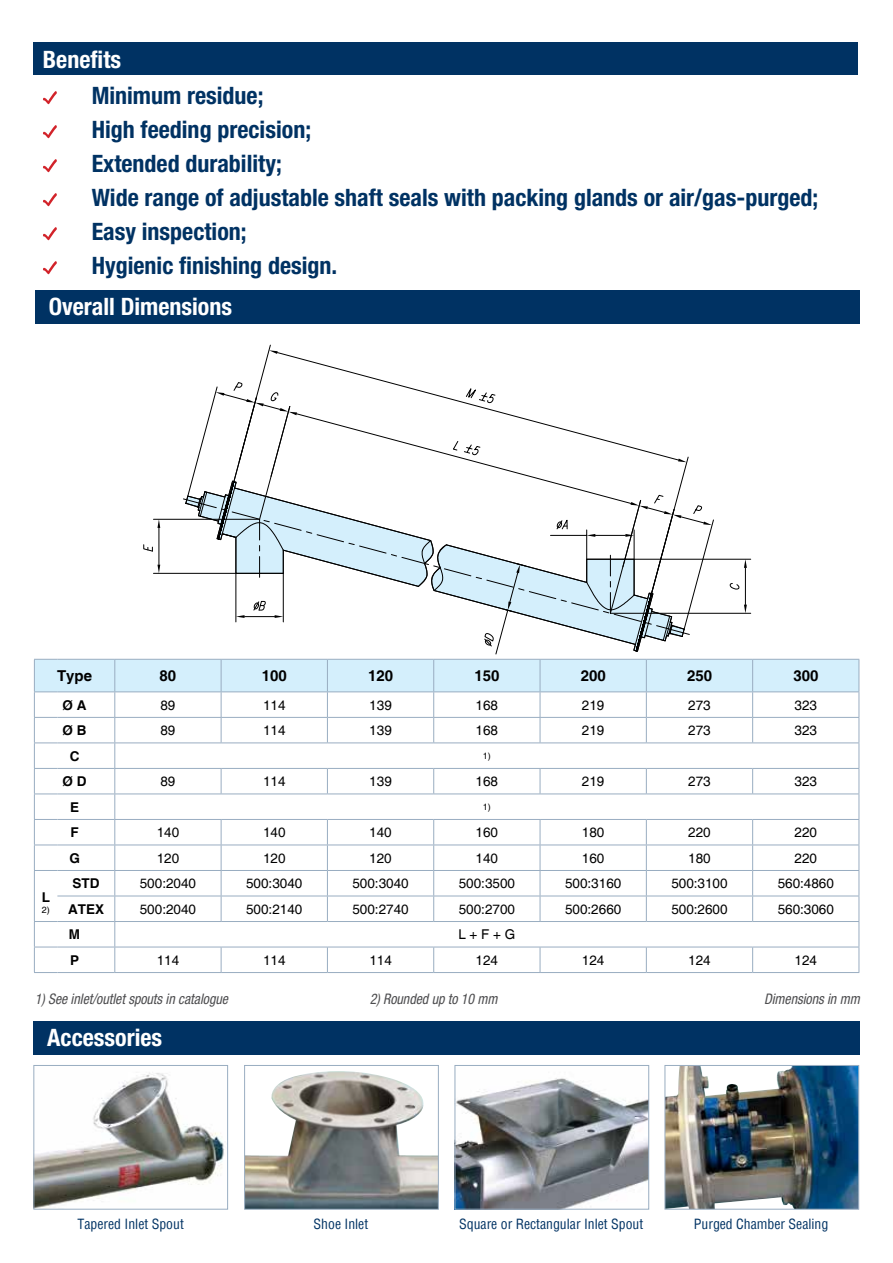
<style>
.page{position:relative;width:893px;height:1263px;background:#fff}
.page>*{position:absolute;margin:0;border:0;box-sizing:border-box;transform-origin:0 0}
.t1{font:700 condensed 24px "Helvetica Neue LT Std";color:#003263}
.t2{font:700 condensed 24px "Helvetica Neue LT Std";color:#fff}
.t3{font:700 15px "Helvetica";color:#000}
.t4{font:italic condensed 14.55px "Helvetica Neue LT Std";color:#4d4d4f;scale:.95 1}
.t5{font:condensed 13.8px "Helvetica";color:#003263}
.t6{font:13.5px "Helvetica";color:#000}
.t7{font:700 13.5px "Helvetica";color:#000}
.t8{font:9px "Helvetica";color:#000}
</style>
<div class="page">
<div style="left:33px;top:1021px;width:827px;height:34px;background:#003263"></div>
<div style="left:33px;top:42px;width:825px;height:33px;background:#003263"></div>
<svg style="left:43px;top:91px;width:14px;height:13px"></svg>
<svg style="left:43px;top:125px;width:14px;height:13px"></svg>
<svg style="left:43px;top:159px;width:14px;height:13px"></svg>
<svg style="left:43px;top:193px;width:14px;height:13px"></svg>
<svg style="left:43px;top:227px;width:14px;height:13px"></svg>
<svg style="left:43px;top:261px;width:14px;height:13px"></svg>
<div style="left:35px;top:290px;width:825px;height:34px;background:#003263"></div>
<img style="left:36px;top:1072px;width:188px;height:135px">
<div style="left:34px;top:1065px;width:194px;height:144px;border:1px solid #99adc1"></div>
<img style="left:246px;top:1071px;width:191px;height:136px">
<div style="left:244px;top:1065px;width:195px;height:144px;border:1px solid #99adc1"></div>
<img style="left:457px;top:1078px;width:190px;height:129px">
<div style="left:455px;top:1065px;width:194px;height:144px;border:1px solid #99adc1"></div>
<img style="left:667px;top:1067px;width:190px;height:140px">
<div style="left:665px;top:1065px;width:194px;height:144px;border:1px solid #99adc1"></div>
<svg style="left:269px;top:350px;width:9px;height:4px"></svg>
<svg style="left:34px;top:381px;width:826px;height:592px"></svg>
<h1 class="t2" style="left:43px;top:45px;width:80px">Benefits</h1>
<h1 class="t1" style="left:57px;top:81px;width:208px">Minimum residue;</h1>
<h1 class="t1" style="left:57px;top:115px;width:256px">High feeding precision;</h1>
<h1 class="t1" style="left:92px;top:149px;width:192px">Extended durability;</h1>
<h1 class="t1" style="left:92px;top:183px;width:728px">Wide range of adjustable shaft seals with packing glands or air/gas-purged;</h1>
<h1 class="t1" style="left:92px;top:217px;width:156px">Easy inspection;</h1>
<h1 class="t1" style="left:57px;top:251px;width:282px">Hygienic finishing design.</h1>
<h1 class="t2" style="left:49px;top:292px;width:185px">Overall Dimensions</h1>
<p class="t3" style="left:57px;top:667px;width:37px">Type</p>
<p class="t3" style="left:160px;top:667px;width:18px">80</p>
<p class="t3" style="left:262px;top:667px;width:27px">100</p>
<p class="t3" style="left:368px;top:667px;width:27px">120</p>
<p class="t3" style="left:474px;top:667px;width:27px">150</p>
<p class="t3" style="left:581px;top:667px;width:27px">200</p>
<p class="t3" style="left:687px;top:667px;width:27px">250</p>
<p class="t3" style="left:793px;top:667px;width:27px">300</p>
<p class="t7" style="left:63px;top:696px;width:26px">Ø A</p>
<p class="t6" style="left:160px;top:697px;width:17px">89</p>
<p class="t6" style="left:263px;top:697px;width:24px">114</p>
<p class="t6" style="left:369px;top:697px;width:24px">139</p>
<p class="t6" style="left:476px;top:697px;width:24px">168</p>
<p class="t6" style="left:582px;top:697px;width:24px">219</p>
<p class="t6" style="left:688px;top:697px;width:24px">273</p>
<p class="t6" style="left:794px;top:697px;width:24px">323</p>
<p class="t7" style="left:63px;top:722px;width:26px">Ø B</p>
<p class="t6" style="left:160px;top:722px;width:17px">89</p>
<p class="t6" style="left:263px;top:722px;width:24px">114</p>
<p class="t6" style="left:369px;top:722px;width:24px">139</p>
<p class="t6" style="left:476px;top:722px;width:24px">168</p>
<p class="t6" style="left:582px;top:722px;width:24px">219</p>
<p class="t6" style="left:688px;top:722px;width:24px">273</p>
<p class="t6" style="left:794px;top:722px;width:24px">323</p>
<p class="t7" style="left:70px;top:748px;width:11px">C</p>
<p class="t8" style="left:483px;top:750px;width:10px">1)</p>
<p class="t7" style="left:63px;top:773px;width:26px">Ø D</p>
<p class="t6" style="left:160px;top:773px;width:17px">89</p>
<p class="t6" style="left:263px;top:773px;width:24px">114</p>
<p class="t6" style="left:369px;top:773px;width:24px">139</p>
<p class="t6" style="left:476px;top:773px;width:24px">168</p>
<p class="t6" style="left:582px;top:773px;width:24px">219</p>
<p class="t6" style="left:688px;top:773px;width:24px">273</p>
<p class="t6" style="left:794px;top:773px;width:24px">323</p>
<p class="t7" style="left:70px;top:799px;width:11px">E</p>
<p class="t8" style="left:483px;top:802px;width:10px">1)</p>
<p class="t7" style="left:70px;top:824px;width:10px">F</p>
<p class="t6" style="left:157px;top:824px;width:24px">140</p>
<p class="t6" style="left:263px;top:824px;width:24px">140</p>
<p class="t6" style="left:369px;top:824px;width:24px">140</p>
<p class="t6" style="left:476px;top:824px;width:24px">160</p>
<p class="t6" style="left:582px;top:824px;width:24px">180</p>
<p class="t6" style="left:688px;top:824px;width:24px">220</p>
<p class="t6" style="left:794px;top:824px;width:24px">220</p>
<p class="t7" style="left:69px;top:850px;width:12px">G</p>
<p class="t6" style="left:157px;top:850px;width:24px">120</p>
<p class="t6" style="left:263px;top:850px;width:24px">120</p>
<p class="t6" style="left:369px;top:850px;width:24px">120</p>
<p class="t6" style="left:476px;top:850px;width:24px">140</p>
<p class="t6" style="left:582px;top:850px;width:24px">160</p>
<p class="t6" style="left:688px;top:850px;width:24px">180</p>
<p class="t6" style="left:794px;top:850px;width:24px">220</p>
<p class="t7" style="left:42px;top:889px;width:10px">L</p>
<p class="t8" style="left:42px;top:904px;width:10px">2)</p>
<p class="t7" style="left:73px;top:875px;width:28px">STD</p>
<p class="t6" style="left:140px;top:875px;width:58px">500:2040</p>
<p class="t6" style="left:246px;top:875px;width:58px">500:3040</p>
<p class="t6" style="left:352px;top:875px;width:58px">500:3040</p>
<p class="t6" style="left:459px;top:875px;width:58px">500:3500</p>
<p class="t6" style="left:565px;top:875px;width:58px">500:3160</p>
<p class="t6" style="left:671px;top:875px;width:58px">500:3100</p>
<p class="t6" style="left:778px;top:875px;width:58px">560:4860</p>
<p class="t7" style="left:68px;top:901px;width:38px">ATEX</p>
<p class="t6" style="left:140px;top:901px;width:58px">500:2040</p>
<p class="t6" style="left:246px;top:901px;width:58px">500:2140</p>
<p class="t6" style="left:352px;top:901px;width:58px">500:2740</p>
<p class="t6" style="left:459px;top:901px;width:58px">500:2700</p>
<p class="t6" style="left:565px;top:901px;width:58px">500:2660</p>
<p class="t6" style="left:671px;top:901px;width:58px">500:2600</p>
<p class="t6" style="left:778px;top:901px;width:58px">560:3060</p>
<p class="t7" style="left:69px;top:926px;width:13px">M</p>
<p class="t6" style="left:458px;top:927px;width:59px">L + F + G</p>
<p class="t7" style="left:70px;top:952px;width:11px">P</p>
<p class="t6" style="left:157px;top:952px;width:24px">114</p>
<p class="t6" style="left:263px;top:952px;width:24px">114</p>
<p class="t6" style="left:369px;top:952px;width:24px">114</p>
<p class="t6" style="left:476px;top:952px;width:24px">124</p>
<p class="t6" style="left:582px;top:952px;width:24px">124</p>
<p class="t6" style="left:688px;top:952px;width:24px">124</p>
<p class="t6" style="left:795px;top:952px;width:24px">124</p>
<p class="t4" style="left:35px;top:990px;width:205px">1) See inlet/outlet spouts in catalogue</p>
<p class="t4" style="left:370px;top:990px;width:136px">2) Rounded up to 10 mm</p>
<p class="t4" style="left:764px;top:990px;width:102px">Dimensions in mm</p>
<h1 class="t2" style="left:47px;top:1023px;width:117px">Accessories</h1>
<p class="t5" style="left:78px;top:1215px;width:108px">Tapered Inlet Spout</p>
<p class="t5" style="left:314px;top:1215px;width:56px">Shoe Inlet</p>
<p class="t5" style="left:459px;top:1215px;width:186px">Square or Rectangular Inlet Spout</p>
<p class="t5" style="left:694px;top:1215px;width:136px">Purged Chamber Sealing</p>
</div>
